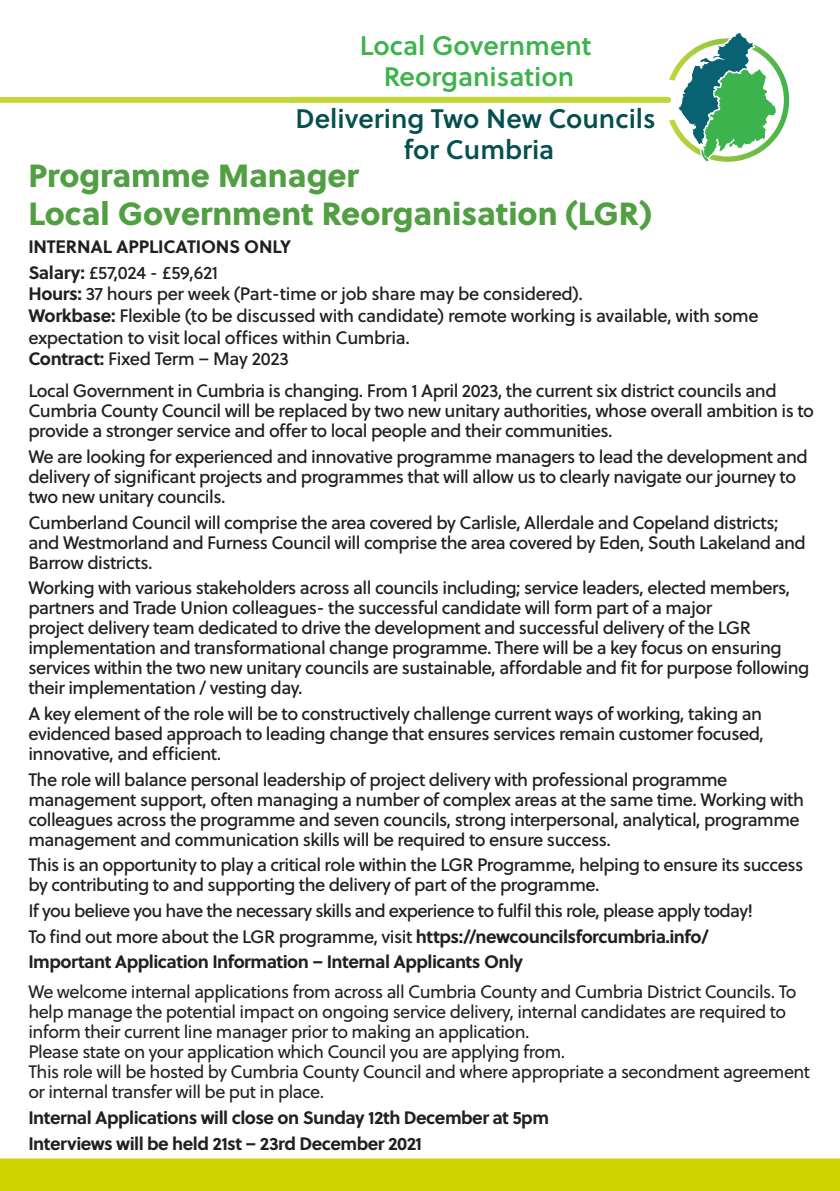
<style>
.page{position:relative;width:840px;height:1191px;background:#fff}
.page>*{position:absolute;margin:0;border:0;box-sizing:border-box;transform-origin:0 0}
.t1{font:32px "Soleil Xb";color:#519f43}
.t2{font:26.8px/30.6px "Soleil Sb";color:#05504e;text-align:center}
.t3{font:26.8px/30.6px "Soleil Sb";color:#3cb34c;text-align:center}
.t4{font:18px/20px "Soleil Bk";letter-spacing:-.03em;color:#231f20}
.t5{font:18px/20px "Soleil";letter-spacing:-.03em;color:#231f20}
.t6{font:700 18px "Soleil";letter-spacing:-.03em;color:#231f20}
.t7{font:700 18px "Soleil";letter-spacing:-.01em;color:#231f20}
.s1{font-family:"Soleil";font-weight:700}
</style>
<div class="page">
<div style="left:0;top:97px;width:668px;height:6px;background:#c2d736"></div>
<svg style="left:668px;top:32px;width:120px;height:130px"></svg>
<div style="left:0;top:1158px;width:839px;height:33px;background:#cfd400"></div>
<p class="t3" style="left:360px;top:30px;width:233px">Local Government<br>Reorganisation</p>
<p class="t2" style="left:295px;top:102px;width:361px">Delivering Two New Councils for Cumbria</p>
<p class="t1" style="left:28px;top:150px;width:332px">Programme Manager</p>
<p class="t1" style="left:28px;top:189px;width:624px">Local Government Reorganisation (LGR)</p>
<p class="t7" style="left:28px;top:233px;width:264px">INTERNAL APPLICATIONS ONLY</p>
<p class="t4" style="left:28px;top:262px;width:191px"><span class="s1">Salary:</span> £57,024 - £59,621</p>
<p class="t4" style="left:28px;top:283px;width:556px"><span class="s1">Hours:</span> 37 hours per week (Part-time or job share may be considered).</p>
<p class="t4" style="left:28px;top:304px;width:731px;line-height:21.6px"><span class="s1">Workbase:</span> Flexible (to be discussed with candidate) remote working is available, with some expectation to visit local offices within Cumbria.</p>
<p class="t4" style="left:28px;top:348px;width:262px"><span class="s1">Contract:</span> Fixed Term – May 2023</p>
<p class="t4" style="left:28px;top:380px;width:786px">Local Government in Cumbria is changing. From 1 April 2023, the current six district councils and<br>Cumbria County Council will be replaced by two new unitary authorities, whose overall ambition is to provide a stronger service and offer to local people and their communities.</p>
<p class="t4" style="left:28px;top:446px;width:780px">We are looking for experienced and innovative programme managers to lead the development and delivery of significant projects and programmes that will allow us to clearly navigate our journey to two new unitary councils.</p>
<p class="t4" style="left:28px;top:511px;width:778px">Cumberland Council will comprise the area covered by Carlisle, Allerdale and Copeland districts; and Westmorland and Furness Council will comprise the area covered by Eden, South Lakeland and<br>Barrow districts.</p>
<p class="t4" style="left:28px;top:577px;width:782px">Working with various stakeholders across all councils including; service leaders, elected members, partners and Trade Union colleagues- the successful candidate will form part of a major<br>project delivery team dedicated to drive the development and successful delivery of the LGR implementation and transformational change programme. There will be a key focus on ensuring services within the two new unitary councils are sustainable, affordable and fit for purpose following their implementation / vesting day.</p>
<p class="t4" style="left:28px;top:703px;width:736px;text-align:justify">A key element of the role will be to constructively challenge current ways of working, taking an evidenced based approach to leading change that ensures services remain customer focused, innovative, and efficient.</p>
<p class="t4" style="left:28px;top:768px;width:776px">The role will balance personal leadership of project delivery with professional programme management support, often managing a number of complex areas at the same time. Working with colleagues across the programme and seven councils, strong interpersonal, analytical, programme management and communication skills will be required to ensure success.</p>
<p class="t4" style="left:28px;top:854px;width:776px">This is an opportunity to play a critical role within the LGR Programme, helping to ensure its success by contributing to and supporting the delivery of part of the programme.</p>
<p class="t4" style="left:28px;top:900px;width:726px">If you believe you have the necessary skills and experience to fulfil this role, please apply today!</p>
<p class="t4" style="left:28px;top:925px;width:681px">To find out more about the LGR programme, visit <span class="s1">https://newcouncilsforcumbria.info/</span></p>
<p class="t6" style="left:28px;top:948px;width:496px">Important Application Information – Internal Applicants Only</p>
<p class="t5" style="left:28px;top:981px;width:769px">We welcome internal applications from across all Cumbria County and Cumbria District Councils. To help manage the potential impact on ongoing service delivery, internal candidates are required to inform their current line manager prior to making an application.</p>
<p class="t5" style="left:28px;top:1041px;width:538px">Please state on your application which Council you are applying from.</p>
<p class="t5" style="left:28px;top:1061px;width:782px">This role will be hosted by Cumbria County Council and where appropriate a secondment agreement or internal transfer will be put in place.</p>
<p class="t6" style="left:28px;top:1103px;width:522px">Internal Applications will close on Sunday 12th December at 5pm</p>
<p class="t6" style="left:28px;top:1129px;width:395px">Interviews will be held 21st – 23rd December 2021</p>
</div>
